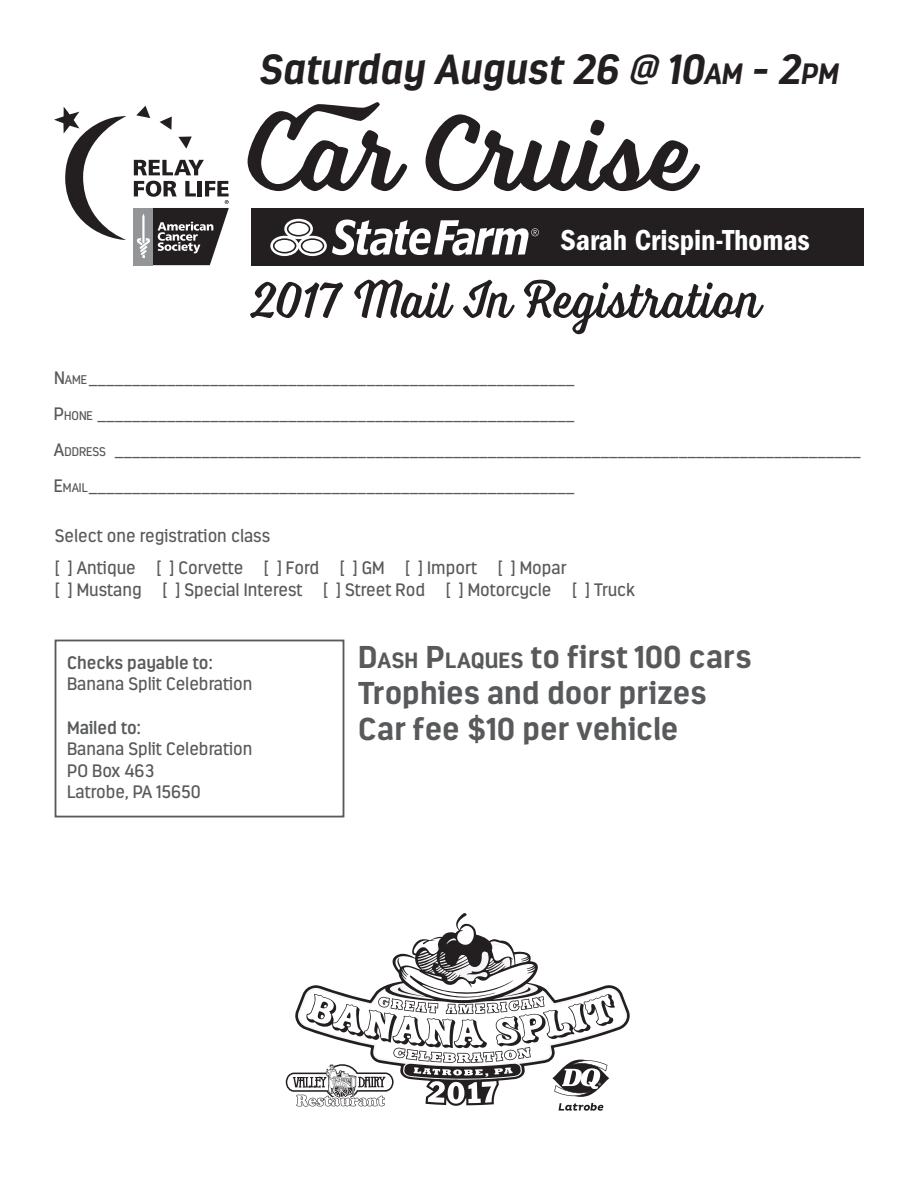
<style>
.page{position:relative;width:918px;height:1188px;background:#fff}
.page>*{position:absolute;margin:0;border:0;box-sizing:border-box;transform-origin:0 0}
.t1{font:108px "Voltage";color:#231f20}
.t2{font:300 54px "Voltage";letter-spacing:.005em;color:#231f20}
.t3{font:italic 700 42px "Estandar";letter-spacing:.005em;color:#231f20}
.t4{font:700 31.5px/36px "Estandar";color:#58595b}
.t5{font:600 condensed 30px "Franklin Gothic";color:#fff}
.t6{font:18px/36px "Estandar";color:#58595b}
.t7{font:600 18px "Estandar";color:#58595b}
.s1{font-size:29.4px}
.s2{font-size:12.6px}
.s3{font-size:22.05px}
</style>
<div class="page">
<div style="left:252px;top:208px;width:612px;height:57px;background:#231f20"></div>
<svg style="left:270px;top:219px;width:269px;height:37px"></svg>
<div style="left:55px;top:640px;width:289px;height:177px;border:2px solid #58595b"></div>
<svg style="left:302px;top:913px;width:328px;height:118px"></svg>
<svg style="left:285px;top:994px;width:330px;height:117px"></svg>
<svg style="left:134px;top:160px;width:70px;height:15px"></svg>
<svg style="left:54px;top:107px;width:72px;height:133px"></svg>
<svg style="left:136px;top:106px;width:14px;height:12px"></svg>
<svg style="left:160px;top:117px;width:12px;height:13px"></svg>
<svg style="left:178px;top:137px;width:14px;height:12px"></svg>
<svg style="left:134px;top:181px;width:95px;height:84px"></svg>
<h3 class="t3" style="left:258px;top:44px;width:581px">Saturday August 26 @ 10<span class="s1">AM</span> - 2<span class="s1">PM</span></h3>
<h1 class="t1" style="left:248px;top:90px;width:448px">Car Cruise</h1>
<h3 class="t5" style="left:560px;top:223px;width:251px">Sarah Crispin-Thomas</h3>
<h2 class="t2" style="left:252px;top:267px;width:511px">2017 Mail In Registration</h2>
<p class="t6" style="left:54px;top:359px;width:808px">N<span class="s2">AME</span>________________________________________________________<br>P<span class="s2">HONE</span> _______________________________________________________<br>A<span class="s2">DDRESS</span> ______________________________________________________________________________________ E<span class="s2">MAIL</span>________________________________________________________</p>
<p class="t6" style="left:55px;top:519px;width:513px;line-height:32.4px">Select one registration class<br>[ ] Antique [ ] Corvette [ ] Ford [ ] GM [ ] Import [ ] Mopar</p>
<p class="t6" style="left:55px;top:571px;width:582px">[ ] Mustang [ ] Special Interest [ ] Street Rod [ ] Motorcycle [ ] Truck</p>
<p class="t7" style="left:67px;top:652px;width:147px">Checks payable to:</p>
<p class="t6" style="left:67px;top:666px;width:187px">Banana Split Celebration</p>
<p class="t7" style="left:67px;top:716px;width:75px">Mailed to:</p>
<p class="t6" style="left:67px;top:738px;width:187px;line-height:21.6px">Banana Split Celebration<br>PO Box 463<br>Latrobe, PA 15650</p>
<h3 class="t4" style="left:358px;top:639px;width:395px">D<span class="s3">ASH</span> P<span class="s3">LAQUES</span> to first 100 cars<br>Trophies and door prizes<br>Car fee $10 per vehicle</h3>
</div>
